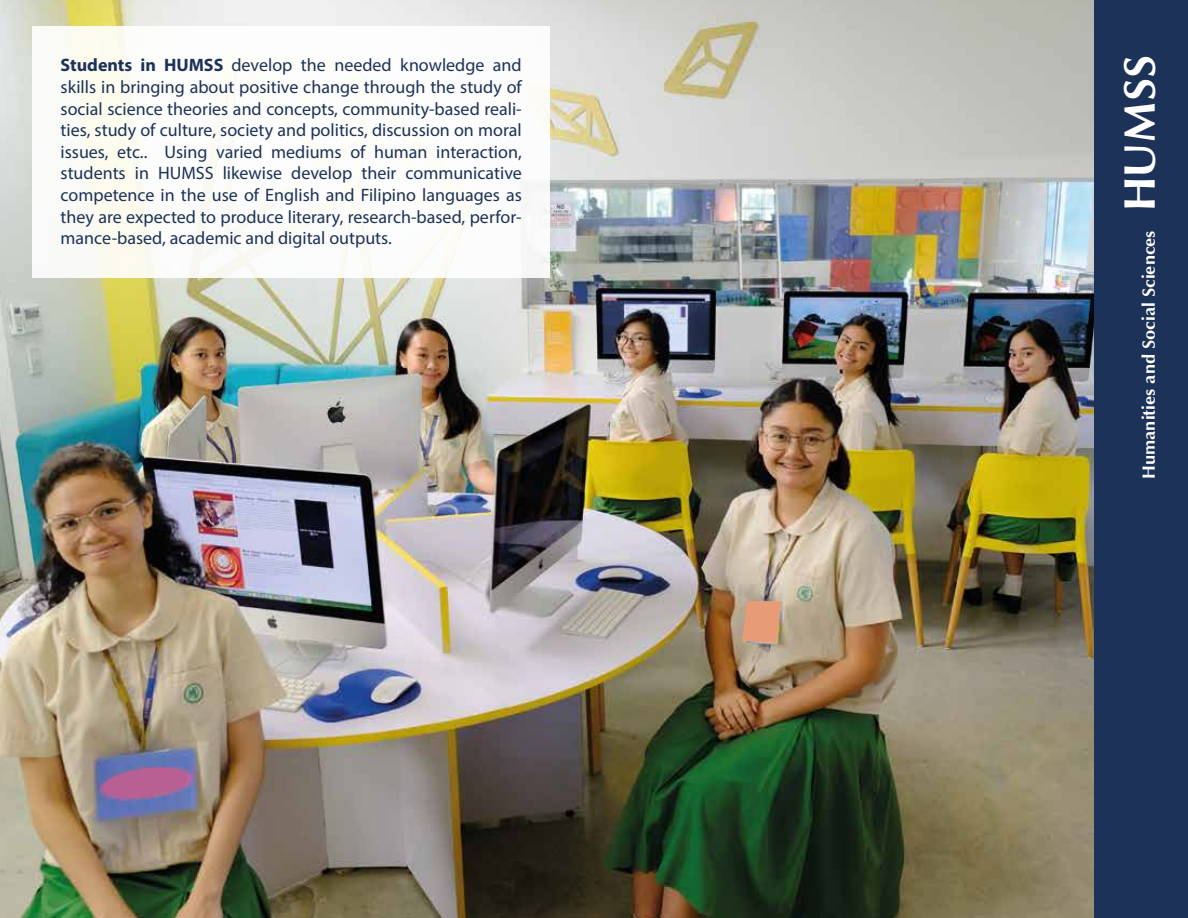
<style>
.page{position:relative;width:1188px;height:918px;background:#fff}
.page>*{position:absolute;margin:0;border:0;box-sizing:border-box;transform-origin:0 0}
.t1{font:700 45px "Optimum";color:#fff}
.t2{font:18px/21.6px "Myriad Pro";color:#1d3258;text-align:justify}
.t3{font:700 18px "Optimum";color:#fff}
.s1{font-weight:700}
</style>
<div class="page">
<img style="left:0;top:0;width:1094px;height:918px">
<svg style="left:102px;top:765px;width:87px;height:34px;background:#9f649b"></svg>
<svg style="left:742px;top:601px;width:40px;height:42px;background:#dc9c79"></svg>
<div style="left:32px;top:26px;width:518px;height:252px;background:#fff"></div>
<div style="left:1094px;top:0;width:94px;height:918px;background:#1d3258"></div>
<p class="t2" style="left:61px;top:54px;width:463px"><span class="s1">Students in HUMSS</span> develop the needed knowledge and skills in bringing about positive change through the study of social science theories and concepts, community-based reali&shy;ties, study of culture, society and politics, discussion on moral issues, etc.. Using varied mediums of human interaction, students in HUMSS likewise develop their communicative competence in the use of English and Filipino languages as they are expected to produce literary, research-based, perfor&shy;mance-based, academic and digital outputs.</p>
<h1 class="t1" style="left:1114px;top:211px;width:158px;rotate:-90deg">HUMSS</h1>
<p class="t3" style="left:1138px;top:479px;width:250px;rotate:-90deg">Humanities and Social Sciences</p>
</div>
